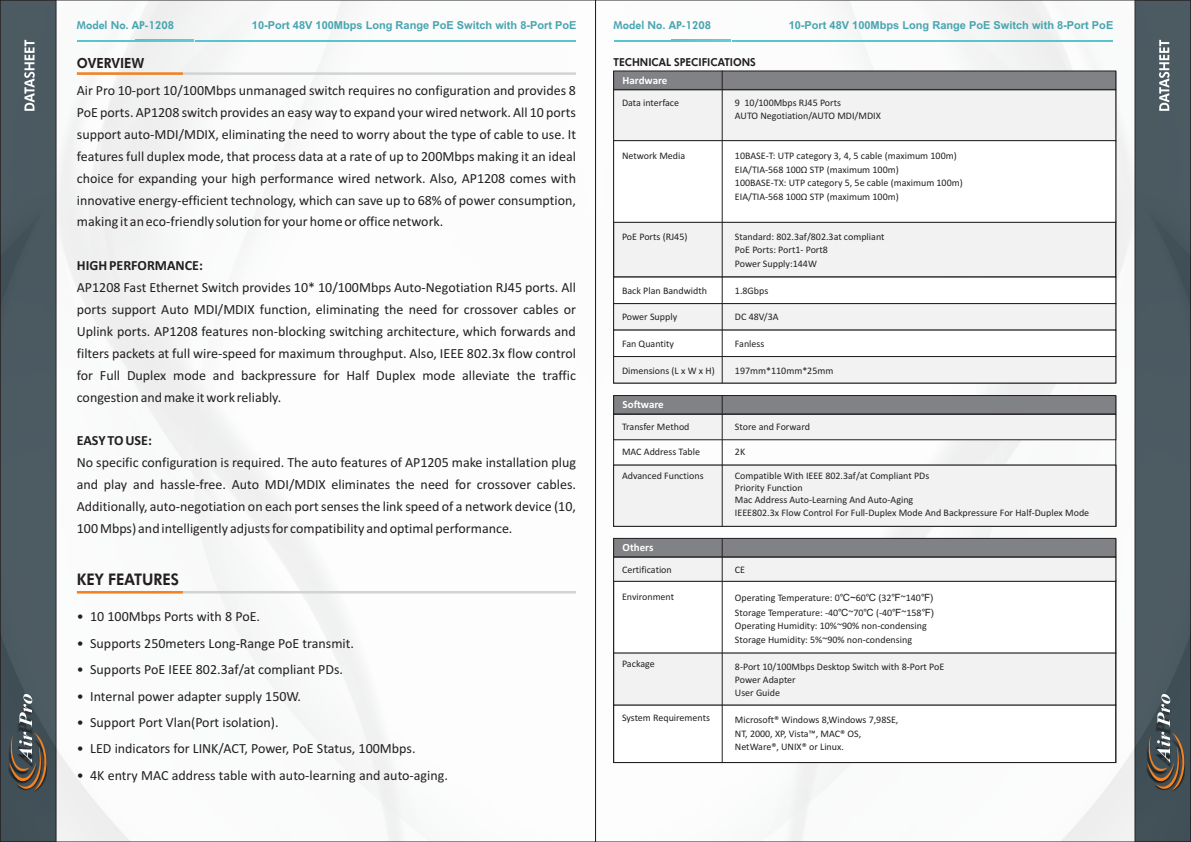
<style>
.page{position:relative;width:1191px;height:842px;background:#fff}
.page>*{position:absolute;margin:0;border:0;box-sizing:border-box;transform-origin:0 0}
.t1{font:800 16px "Futura BT";color:#231f20;scale:.92 1}
.t2{font:14px/21.9px "Calibri";color:#231f20;text-align:justify}
.t3{font:700 14px "Calibri";color:#231f20}
.t4{font:800 14px "Futura BT";color:#231f20;scale:.92 1}
.t5{font:700 11px "Arial";color:#47a5af}
.t6{font:800 11px "Futura BT";color:#47a5af;scale:.94 1}
.t7{font:800 11px "Futura BT";color:#231f20;scale:.92 1}
.t8{font:700 11px "Calibri";color:#fff}
.t9{font:10px/13.4px "Calibri";color:#231f20}
.s1{font-family:"Arial Unicode MS"}
</style>
<div class="page">
<img style="left:2px;top:2px;width:1132px;height:838px">
<div style="left:8px;top:705px;width:39px;height:86px;background:#404f57"></div>
<svg style="left:9px;top:694px;width:40px;height:98px"></svg>
<svg style="left:1134px;top:2px;width:55px;height:838px;background:#505d65"></svg>
<div style="left:1146px;top:705px;width:39px;height:86px;background:#231f20;opacity:.79"></div>
<svg style="left:1147px;top:694px;width:39px;height:98px;background:#5a5a57"></svg>
<svg style="left:1159px;top:40px;width:10px;height:71px"></svg>
<svg style="left:24px;top:40px;width:11px;height:71px"></svg>
<svg style="left:613px;top:70px;width:503px;height:70px"></svg>
<svg style="left:613px;top:140px;width:503px;height:82px"></svg>
<svg style="left:77px;top:72px;width:499px;height:3px"></svg>
<svg style="left:613px;top:222px;width:503px;height:162px"></svg>
<svg style="left:77px;top:591px;width:499px;height:2px"></svg>
<hr style="left:196px;top:40px;width:380px;height:2px;background:#56c5d0">
<hr style="left:77px;top:40px;width:117px;height:2px;background:#56c5d0">
<hr style="left:722px;top:71px;width:1px;height:312px;background:#231f20">
<hr style="left:732px;top:40px;width:380px;height:2px;background:#56c5d0">
<hr style="left:613px;top:40px;width:117px;height:2px;background:#56c5d0">
<svg style="left:613px;top:395px;width:503px;height:45px"></svg>
<div style="left:613px;top:465px;width:503px;height:62px;background:#f2f2f3"></div>
<hr style="left:722px;top:395px;width:1px;height:131px;background:#231f20">
<svg style="left:613px;top:538px;width:503px;height:225px"></svg>
<hr style="left:722px;top:538px;width:1px;height:224px;background:#231f20">
<p class="t6" style="left:77px;top:21px;width:105px">Model No. AP-1208</p>
<p class="t5" style="left:252px;top:21px;width:326px">10-Port 48V 100Mbps Long Range PoE Switch with 8-Port PoE</p>
<p class="t6" style="left:613px;top:21px;width:105px">Model No. AP-1208</p>
<p class="t5" style="left:788px;top:21px;width:326px">10-Port 48V 100Mbps Long Range PoE Switch with 8-Port PoE</p>
<p class="t4" style="left:77px;top:57px;width:75px">OVERVIEW</p>
<p class="t2" style="left:77px;top:81px;width:501px">Air Pro 10-port 10/100Mbps unmanaged switch requires no configuration and provides 8<br>PoE ports. AP1208 switch provides an easy way to expand your wired network. All 10 ports support auto-MDI/MDIX, eliminating the need to worry about the type of cable to use. It features full duplex mode, that process data at a rate of up to 200Mbps making it an ideal choice for expanding your high performance wired network. Also, AP1208 comes with innovative energy-efficient technology, which can save up to 68% of power consumption, making it an eco-friendly solution for your home or office network.</p>
<p class="t3" style="left:77px;top:260px;width:128px">HIGH PERFORMANCE:</p>
<p class="t2" style="left:77px;top:278px;width:501px">AP1208 Fast Ethernet Switch provides 10* 10/100Mbps Auto-Negotiation RJ45 ports. All ports support Auto MDI/MDIX function, eliminating the need for crossover cables or Uplink ports. AP1208 features non-blocking switching architecture, which forwards and filters packets at full wire-speed for maximum throughput. Also, IEEE 802.3x flow control for Full Duplex mode and backpressure for Half Duplex mode alleviate the traffic congestion and make it work reliably.</p>
<p class="t3" style="left:77px;top:435px;width:77px">EASY TO USE:</p>
<p class="t2" style="left:77px;top:453px;width:500px">No specific configuration is required. The auto features of AP1205 make installation plug and play and hassle-free. Auto MDI/MDIX eliminates the need for crossover cables.<br>Additionally, auto-negotiation on each port senses the link speed of a network device (10, 100 Mbps) and intelligently adjusts for compatibility and optimal performance.</p>
<p class="t1" style="left:77px;top:573px;width:113px">KEY FEATURES</p>
<p class="t2" style="left:77px;top:607px;width:185px">• 10 100Mbps Ports with 8 PoE.</p>
<p class="t2" style="left:77px;top:633px;width:279px">• Supports 250meters Long-Range PoE transmit.</p>
<p class="t2" style="left:77px;top:660px;width:268px">• Supports PoE IEEE 802.3af/at compliant PDs.</p>
<p class="t2" style="left:77px;top:686px;width:226px">• Internal power adapter supply 150W.</p>
<p class="t2" style="left:77px;top:712px;width:203px">• Support Port Vlan(Port isolation).</p>
<p class="t2" style="left:77px;top:739px;width:340px">• LED indicators for LINK/ACT, Power, PoE Status, 100Mbps.</p>
<p class="t2" style="left:77px;top:765px;width:372px">• 4K entry MAC address table with auto-learning and auto-aging.</p>
<p class="t7" style="left:613px;top:57px;width:156px">TECHNICAL SPECIFICATIONS</p>
<p class="t8" style="left:622px;top:76px;width:46px">Hardware</p>
<p class="t9" style="left:622px;top:96px;width:59px">Data interface</p>
<p class="t9" style="left:622px;top:150px;width:65px">Network Media</p>
<p class="t9" style="left:622px;top:231px;width:67px">PoE Ports (RJ45)</p>
<p class="t9" style="left:622px;top:284px;width:87px">Back Plan Bandwidth</p>
<p class="t9" style="left:622px;top:311px;width:57px">Power Supply</p>
<p class="t9" style="left:622px;top:338px;width:54px">Fan Quantity</p>
<p class="t9" style="left:622px;top:365px;width:94px">Dimensions (L x W x H)</p>
<p class="t8" style="left:622px;top:400px;width:43px">Software</p>
<p class="t9" style="left:622px;top:421px;width:69px">Transfer Method</p>
<p class="t9" style="left:622px;top:445px;width:79px">MAC Address Table</p>
<p class="t9" style="left:622px;top:470px;width:83px">Advanced Functions</p>
<p class="t8" style="left:622px;top:543px;width:32px">Others</p>
<p class="t9" style="left:622px;top:564px;width:51px">Certification</p>
<p class="t9" style="left:622px;top:591px;width:54px">Environment</p>
<p class="t9" style="left:622px;top:658px;width:34px">Package</p>
<p class="t9" style="left:622px;top:711px;width:89px">System Requirements</p>
<p class="t9" style="left:735px;top:96px;width:147px">9 10/100Mbps RJ45 Ports<br>AUTO Negotiation/AUTO MDI/MDIX</p>
<p class="t9" style="left:735px;top:150px;width:229px">10BASE-T: UTP category 3, 4, 5 cable (maximum 100m)<br>EIA/TIA-568 100Ω STP (maximum 100m)<br>100BASE-TX: UTP category 5, 5e cable (maximum 100m)<br>EIA/TIA-568 100Ω STP (maximum 100m)</p>
<p class="t9" style="left:735px;top:231px;width:151px">Standard: 802.3af/802.3at compliant<br>PoE Ports: Port1- Port8<br>Power Supply:144W</p>
<p class="t9" style="left:735px;top:284px;width:35px">1.8Gbps</p>
<p class="t9" style="left:735px;top:311px;width:45px">DC 48V/3A</p>
<p class="t9" style="left:735px;top:338px;width:31px">Fanless</p>
<p class="t9" style="left:735px;top:365px;width:100px">197mm*110mm*25mm</p>
<p class="t9" style="left:735px;top:421px;width:76px">Store and Forward</p>
<p class="t9" style="left:735px;top:445px;width:12px">2K</p>
<p class="t9" style="left:735px;top:470px;width:356px;line-height:12.2px">Compatible With IEEE 802.3af/at Compliant PDs<br>Priority Function<br>Mac Address Auto-Learning And Auto-Aging<br>IEEE802.3x Flow Control For Full-Duplex Mode And Backpressure For Half-Duplex Mode</p>
<p class="t9" style="left:735px;top:564px;width:12px">CE</p>
<p class="t9" style="left:735px;top:591px;width:201px;line-height:14.7px">Operating Temperature: 0<span class="s1">℃~</span>60<span class="s1">℃</span> (32<span class="s1">℉</span>~140<span class="s1">℉)<br></span>Storage Temperature: -40<span class="s1">℃</span>~70<span class="s1">℃</span> (-40<span class="s1">℉</span>~158<span class="s1">℉)</span></p>
<p class="t9" style="left:735px;top:620px;width:193px">Operating Humidity: 10%~90% non-condensing<br>Storage Humidity: 5%~90% non-condensing</p>
<p class="t9" style="left:735px;top:660px;width:211px">8-Port 10/100Mbps Desktop Switch with 8-Port PoE<br>Power Adapter<br>User Guide</p>
<p class="t9" style="left:735px;top:714px;width:165px">Microsoft® Windows 8,Windows 7,98SE,<br>NT, 2000, XP, Vista™, MAC® OS,<br>NetWare®, UNIX® or Linux.</p>
</div>
